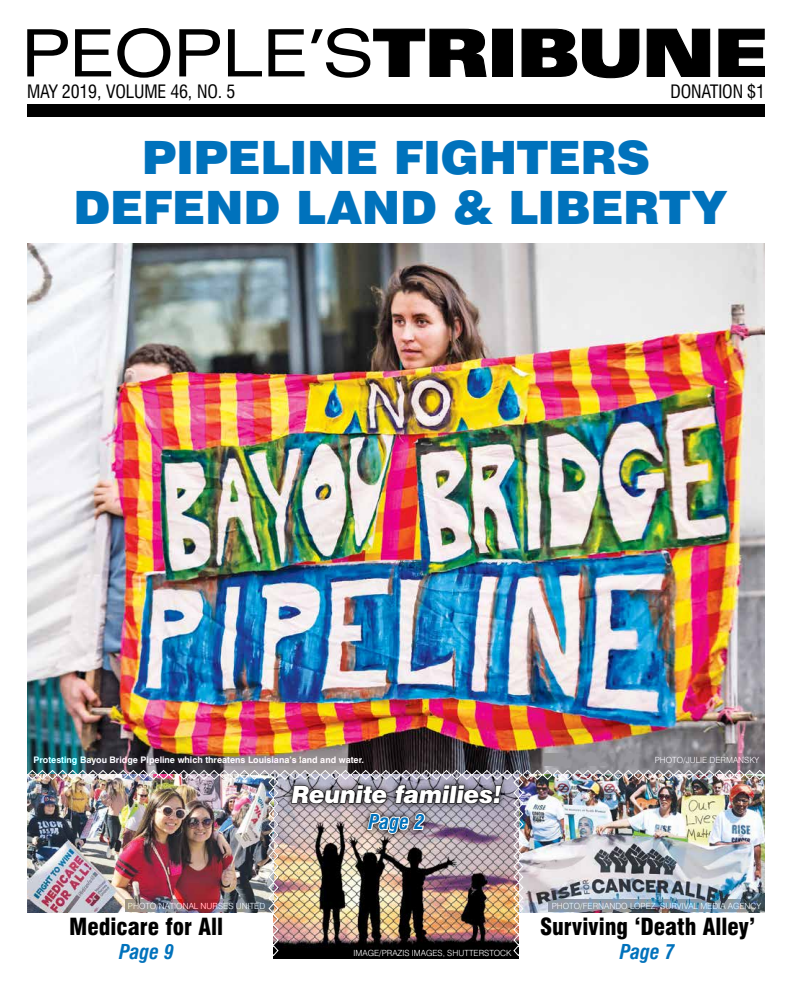
<style>
.page{position:relative;width:792px;height:1008px;background:#fff}
.page>*{position:absolute;margin:0;border:0;box-sizing:border-box;transform-origin:0 0}
.t1{font:900 46px/50px "Swiss 721 BT";letter-spacing:-.01em;color:#0072bc;text-align:center}
.t2{font:italic 900 24px "Swiss 721 BT";letter-spacing:-.015em;color:#fff}
.t3{font:900 condensed 23px "Swiss 721 BT";color:#000}
.t4{font:italic 700 condensed 20px "Swiss 721 BT";letter-spacing:-.005em;color:#0072bc}
.t5{font:condensed 18px "Swiss 721 BT";letter-spacing:-.01em;color:#000}
.t6{font:700 9px "Swiss 721 BT";color:#fff}
.t7{font:300 8.5px "Swiss 721 BT";color:#fff}
</style>
<div class="page">
<div style="left:27px;top:104px;width:738px;height:13px;background:#000"></div>
<svg style="left:27px;top:29px;width:41px;height:47px"></svg>
<svg style="left:75px;top:29px;width:36px;height:47px"></svg>
<svg style="left:117px;top:28px;width:53px;height:50px"></svg>
<svg style="left:179px;top:29px;width:41px;height:47px"></svg>
<svg style="left:228px;top:29px;width:34px;height:47px"></svg>
<svg style="left:268px;top:29px;width:37px;height:47px"></svg>
<svg style="left:311px;top:28px;width:176px;height:50px"></svg>
<div style="left:493px;top:29px;width:19px;height:47px;background:#000"></div>
<div style="left:492px;top:29px;width:21px;height:48px;border:1px solid #000"></div>
<svg style="left:521px;top:28px;width:119px;height:50px"></svg>
<svg style="left:646px;top:28px;width:65px;height:49px;background:#303030"></svg>
<svg style="left:718px;top:28px;width:47px;height:49px"></svg>
<img style="left:27px;top:244px;width:738px;height:525px">
<img style="left:27px;top:769px;width:738px;height:188px">
<svg style="left:548px;top:899px;width:216px;height:12px;background:#758796"></svg>
<svg style="left:125px;top:899px;width:144px;height:12px;background:#7a6068"></svg>
<img style="left:30px;top:753px;width:732px;height:13px">
<h3 class="t5" style="left:27px;top:81px;width:210px">MAY 2019, VOLUME 46, NO. 5</h3>
<h3 class="t5" style="left:671px;top:81px;width:96px">DONATION $1</h3>
<h1 class="t1" style="left:73px;top:132px;width:655px">PIPELINE FIGHTERS<br>DEFEND LAND &amp; LIBERTY</h1>
<p class="t6" style="left:33px;top:754px;width:332px">Protesting Bayou Bridge Pipeline which threatens Louisiana’s land and water.</p>
<p class="t7" style="left:655px;top:755px;width:106px">PHOTO/JULIE DERMANSKY</p>
<h2 class="t2" style="left:291px;top:780px;width:212px">Reunite families!</h2>
<h3 class="t4" style="left:369px;top:810px;width:57px">Page 2</h3>
<p class="t7" style="left:128px;top:900px;width:139px">PHOTO/NATIONAL NURSES UNITED</p>
<p class="t7" style="left:552px;top:900px;width:211px">PHOTO/FERNANDO LOPEZ, SURVIVAL MEDIA AGENCY</p>
<h3 class="t3" style="left:69px;top:913px;width:156px">Medicare for All</h3>
<h3 class="t4" style="left:119px;top:940px;width:56px">Page 9</h3>
<p class="t7" style="left:354px;top:948px;width:160px">IMAGE/PRAZIS IMAGES, SHUTTERSTOCK</p>
<h3 class="t3" style="left:540px;top:913px;width:217px">Surviving ‘Death Alley’</h3>
<h3 class="t4" style="left:620px;top:940px;width:56px">Page 7</h3>
</div>
